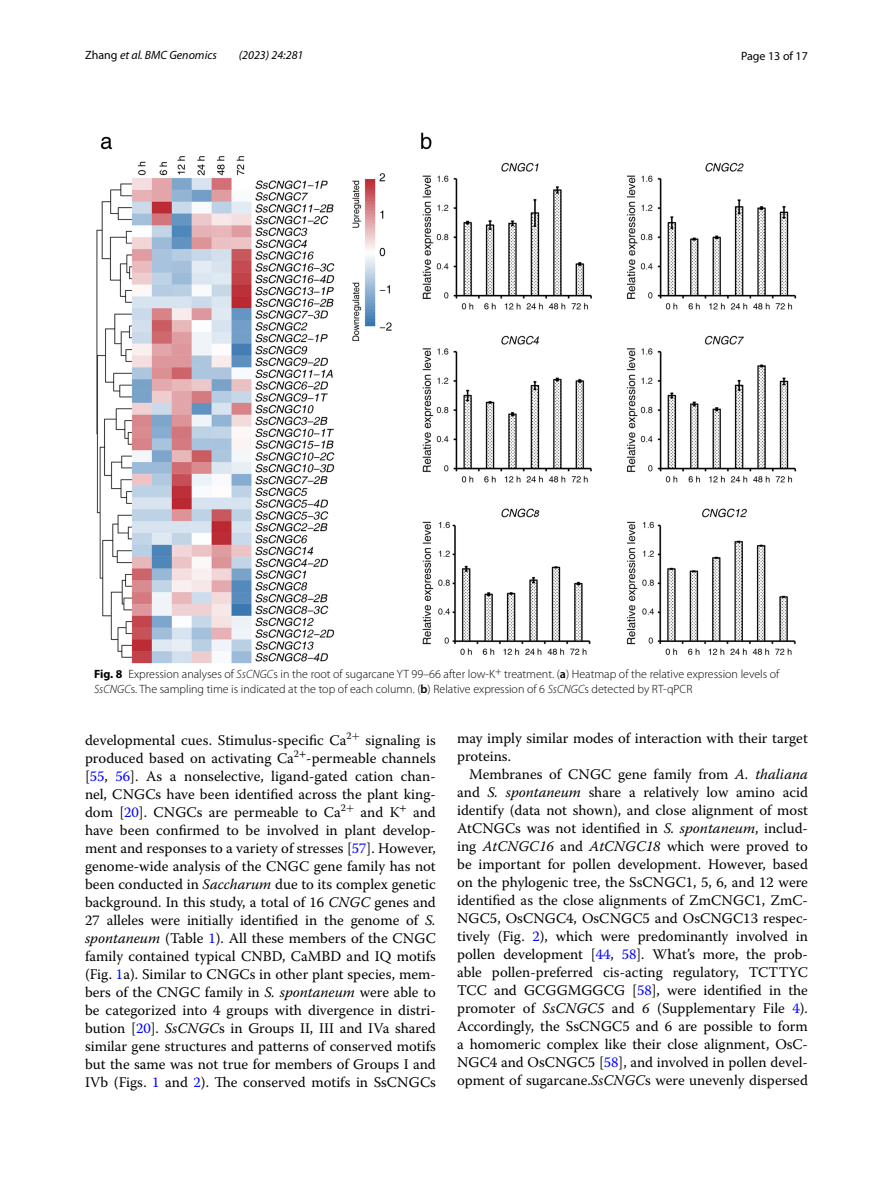
<style>
.page{position:relative;width:893px;height:1187px;background:#fff}
.page>*{position:absolute;margin:0;border:0;box-sizing:border-box;transform-origin:0 0}
.t1{font:14.7px/18px "Warnock Pro";color:#000;text-align:justify}
.t2{font:300 12px/15px "Myriad Pro";color:#000}
.t3{font:italic 12px "Myriad Pro";color:#000}
.t4{font:12px "Myriad Pro";color:#000}
.s1{font-style:normal}
.s2{font-weight:700}
.s3{font-style:italic}
.s4{font-weight:600}
.s5{color:#00f}
</style>
<div class="page">
<img style="left:96px;top:133px;width:701px;height:530px">
<p class="t3" style="left:85px;top:48px;width:133px"><span class="s1">Zhang</span> et al. BMC Genomics</p>
<p class="t3" style="left:239px;top:48px;width:66px">(2023) 24:281</p>
<p class="t4" style="left:741px;top:48px;width:68px">Page 13 of 17</p>
<p class="t2" style="left:94px;top:667px;width:687px"><span class="s2">Fig. 8</span> Expression analyses of <span class="s3">SsCNGC</span>s in the root of sugarcane YT 99–66 after low-K<sup>+</sup> treatment. (<span class="s4">a</span>) Heatmap of the relative expression levels of<br><span class="s3">SsCNGC</span>s. The sampling time is indicated at the top of each column. (<span class="s4">b</span>) Relative expression of 6 <span class="s3">SsCNGC</span>s detected by RT-qPCR</p>
<p class="t1" style="left:85px;top:730px;width:352px">developmental cues. Stimulus-specific Ca<sup>2</sup><sup>+</sup> signaling is produced based on activating Ca<sup>2</sup><sup>+</sup>-permeable channels [<span class="s5">55</span>, <span class="s5">56</span>]. As a nonselective, ligand-gated cation chan&shy;nel, CNGCs have been identified across the plant king&shy;dom [<span class="s5">20</span>]. CNGCs are permeable to Ca<sup>2</sup><sup>+</sup> and K<sup>+</sup> and have been confirmed to be involved in plant develop&shy;ment and responses to a variety of stresses [<span class="s5">57</span>]. However, genome-wide analysis of the CNGC gene family has not been conducted in <span class="s3">Saccharum</span> due to its complex genetic background. In this study, a total of 16 <span class="s3">CNGC</span> genes and 27 alleles were initially identified in the genome of <span class="s3">S. spontaneum</span> (Table <span class="s5">1</span>). All these members of the CNGC family contained typical CNBD, CaMBD and IQ motifs (Fig. <span class="s5">1</span>a). Similar to CNGCs in other plant species, mem&shy;bers of the CNGC family in <span class="s3">S. spontaneum</span> were able to be categorized into 4 groups with divergence in distri&shy;bution [<span class="s5">20</span>]. <span class="s3">SsCNGC</span>s in Groups II, III and IVa shared similar gene structures and patterns of conserved motifs but the same was not true for members of Groups I and IVb (Figs. <span class="s5">1</span> and <span class="s5">2</span>). The conserved motifs in SsCNGCs</p>
<p class="t1" style="left:457px;top:728px;width:352px">may imply similar modes of interaction with their target proteins.</p>
<p class="t1" style="left:457px;top:764px;width:352px;text-indent:12px">Membranes of CNGC gene family from <span class="s3">A. thaliana </span>and <span class="s3">S. spontaneum</span> share a relatively low amino acid identify (data not shown), and close alignment of most AtCNGCs was not identified in <span class="s3">S. spontaneum</span>, includ&shy;ing <span class="s3">AtCNGC16</span> and <span class="s3">AtCNGC18</span> which were proved to be important for pollen development. However, based on the phylogenic tree, the SsCNGC1, 5, 6, and 12 were identified as the close alignments of ZmCNGC1, ZmC-NGC5, OsCNGC4, OsCNGC5 and OsCNGC13 respec&shy;tively (Fig. <span class="s5">2</span>), which were predominantly involved in pollen development [<span class="s5">44</span>, <span class="s5">58</span>]. What’s more, the prob&shy;able pollen-preferred cis-acting regulatory, TCTTYC TCC and GCGGMGGCG [<span class="s5">58</span>], were identified in the promoter of <span class="s3">SsCNGC5</span> and <span class="s3">6</span> (Supplementary File <span class="s5">4</span>).<br>Accordingly, the SsCNGC5 and 6 are possible to form a homomeric complex like their close alignment, OsC-NGC4 and OsCNGC5 [<span class="s5">58</span>], and involved in pollen devel&shy;opment of sugarcane.<span class="s3">SsCNGC</span>s were unevenly dispersed</p>
</div>
